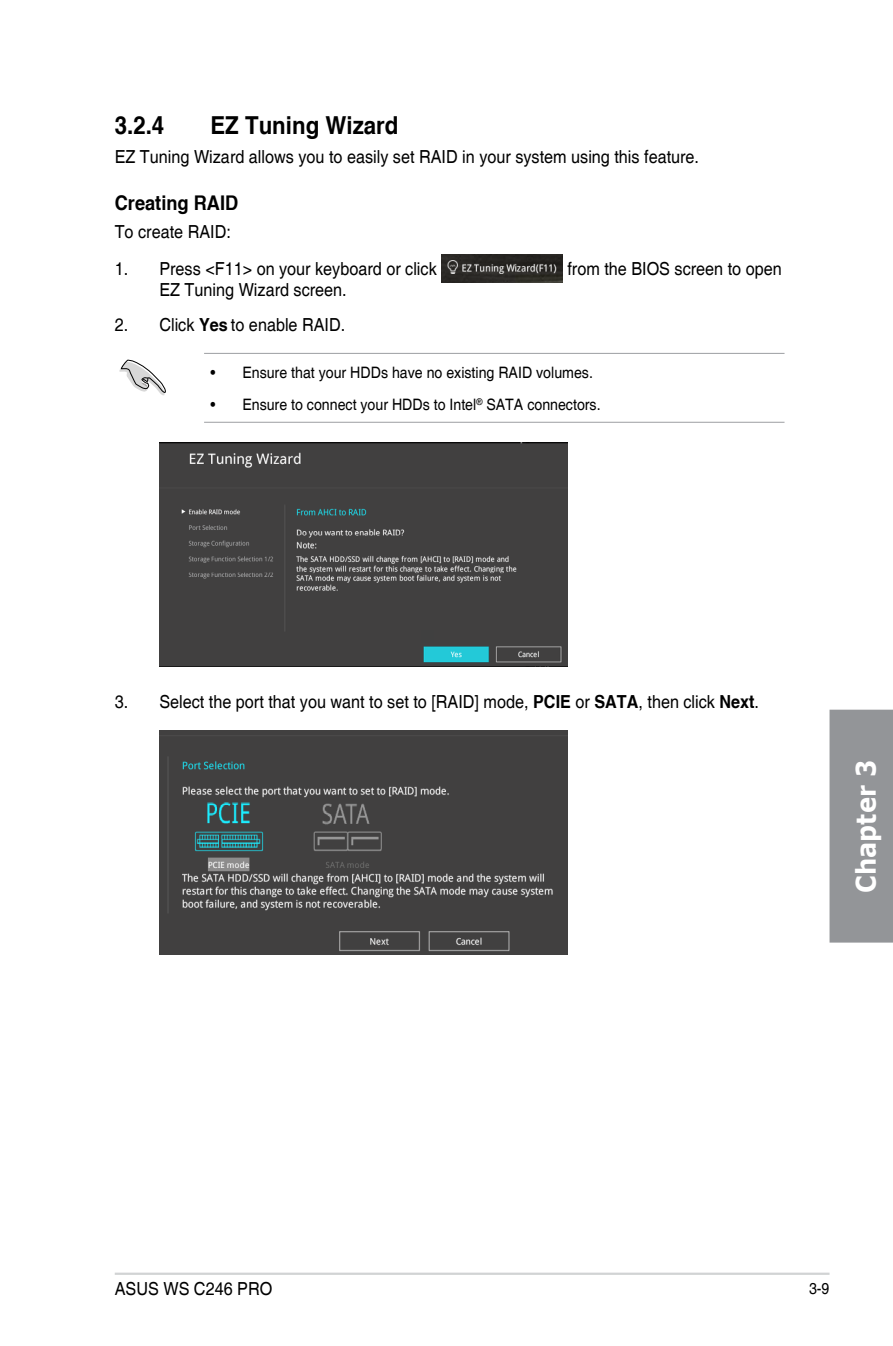
<style>
.page{position:relative;width:893px;height:1346px;background:#fff}
.page>*{position:absolute;margin:0;border:0;box-sizing:border-box;transform-origin:0 0}
.t1{font:700 27px "Verdana";color:#fff;scale:.9 1}
.t2{font:700 24.75px "Helvetica cyr";color:#000;scale:.9 1}
.t3{font:700 20.25px "Helvetica cyr";color:#000;scale:.9 1}
.t4{font:18px "Helvetica";color:#000;scale:.9 1}
.t5{font:15.75px "Helvetica";color:#000;scale:.9 1}
.s1{font-family:"Helvetica cyr";font-weight:700}
</style>
<div class="page">
<hr style="left:115px;top:1272px;width:714px;height:3px;background:#d1d3d4">
<div style="left:829px;top:710px;width:64px;height:232px;background:#939598"></div>
<hr style="left:204px;top:353px;width:580px;height:1px;background:#a7a9ac">
<hr style="left:204px;top:422px;width:580px;height:1px;background:#a7a9ac">
<img style="left:441px;top:255px;width:122px;height:28px">
<svg style="left:119px;top:360px;width:47px;height:35px"></svg>
<img style="left:159px;top:730px;width:408px;height:224px">
<img style="left:159px;top:442px;width:409px;height:224px">
<h2 class="t2" style="left:115px;top:111px;width:57px">3.2.4</h2>
<h2 class="t2" style="left:210px;top:111px;width:211px">EZ Tuning Wizard</h2>
<p class="t4" style="left:115px;top:146px;width:651px">EZ Tuning Wizard allows you to easily set RAID in your system using this feature.</p>
<p class="t3" style="left:115px;top:192px;width:139px">Creating RAID</p>
<p class="t4" style="left:115px;top:222px;width:131px">To create RAID:</p>
<p class="t4" style="left:115px;top:258px;width:359px">1. Press &lt;F11&gt; on your keyboard or click</p>
<p class="t4" style="left:567px;top:258px;width:240px">from the BIOS screen to open</p>
<p class="t4" style="left:159px;top:280px;width:210px">EZ Tuning Wizard screen.</p>
<p class="t4" style="left:115px;top:314px;width:258px">2. Click <span class="s1">Yes</span> to enable RAID.</p>
<p class="t5" style="left:210px;top:364px;width:426px">• Ensure that your HDDs have no existing RAID volumes.</p>
<p class="t5" style="left:210px;top:395px;width:435px">• Ensure to connect your HDDs to Intel<sup>®</sup> SATA connectors.</p>
<p class="t4" style="left:115px;top:691px;width:717px">3. Select the port that you want to set to [RAID] mode, <span class="s1">PCIE</span> or <span class="s1">SATA</span>, then click <span class="s1">Next</span>.</p>
<h1 class="t1" style="left:847px;top:892px;width:149px;rotate:-90deg">Chapter 3</h1>
<p class="t4" style="left:115px;top:1278px;width:177px">ASUS WS C246 PRO</p>
<p class="t5" style="left:809px;top:1279px;width:24px">3-9</p>
</div>
